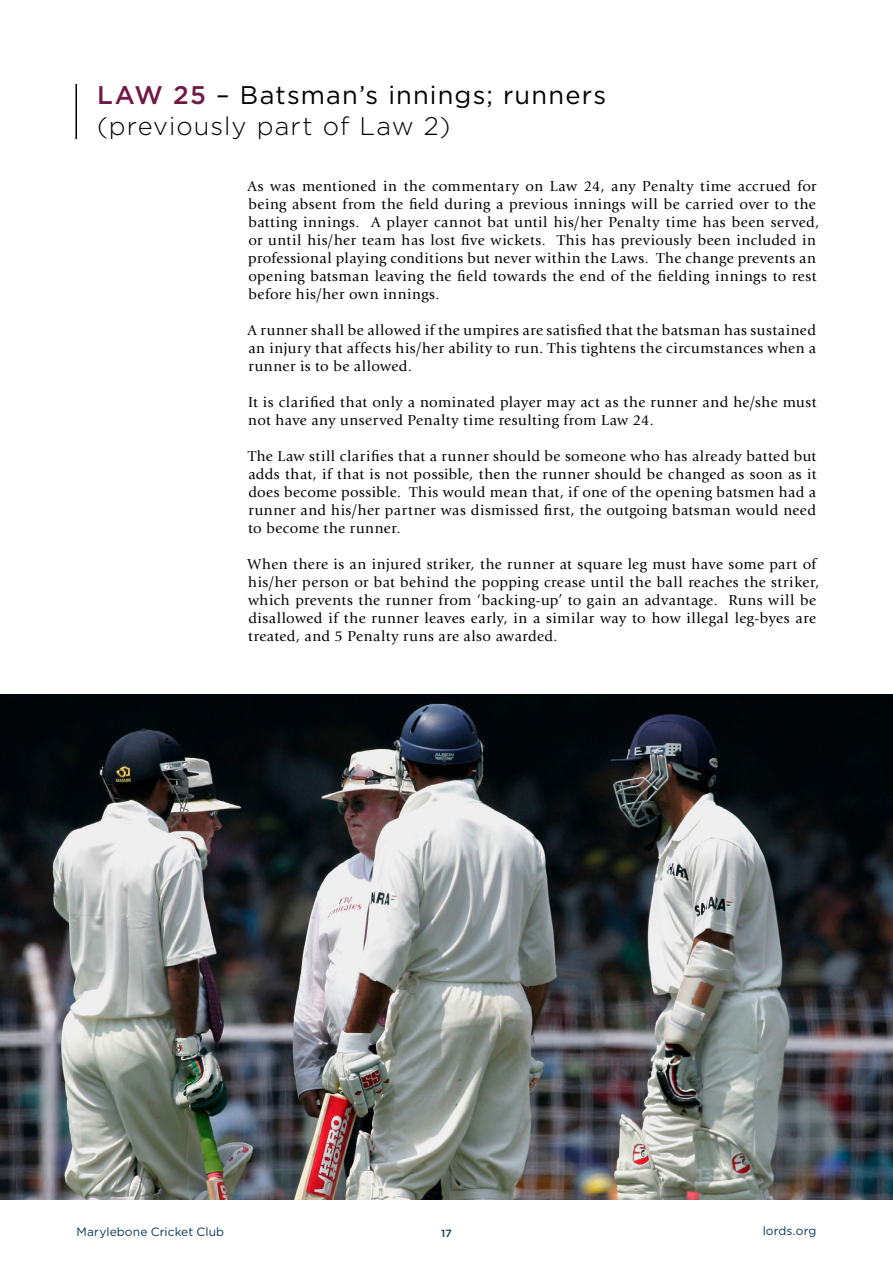
<style>
.page{position:relative;width:893px;height:1263px;background:#fff}
.page>*{position:absolute;margin:0;border:0;box-sizing:border-box;transform-origin:0 0}
.t1{font:25.5px/30.6px "Gotham";letter-spacing:.045em;color:#000}
.t2{font:15px/18px "Giovanni Std";letter-spacing:.035em;color:#000}
.t3{font:12px "Gotham";letter-spacing:.005em;color:#063957}
.t4{font:500 10.5px "Gotham";color:#063957}
.s1{font-weight:500;color:#711945}
.s2{font-weight:300}
</style>
<div class="page">
<hr style="left:75px;top:84px;width:2px;height:55px;background:#000">
<img style="left:0;top:694px;width:893px;height:505px">
<h1 class="t1" style="left:97px;top:80px;width:510px"><span class="s1">LAW 25</span> – Batsman’s innings; runners <span class="s2">(previously part of Law 2)</span></h1>
<p class="t2" style="left:247px;top:177px;width:573px">As was mentioned in the commentary on Law 24, any Penalty time accrued for being absent from the field during a previous innings will be carried over to the batting innings. A player cannot bat until his/her Penalty time has been served, or until his/her team has lost five wickets. This has previously been included in professional playing conditions but never within the Laws. The change prevents an opening batsman leaving the field towards the end of the fielding innings to rest before his/her own innings.</p>
<p class="t2" style="left:247px;top:321px;width:570px;text-align:justify">A runner shall be allowed if the umpires are satisfied that the batsman has sustained an injury that affects his/her ability to run. This tightens the circumstances when a runner is to be allowed.</p>
<p class="t2" style="left:248px;top:393px;width:570px">It is clarified that only a nominated player may act as the runner and he/she must not have any unserved Penalty time resulting from Law 24.</p>
<p class="t2" style="left:248px;top:447px;width:570px;text-align:justify">The Law still clarifies that a runner should be someone who has already batted but adds that, if that is not possible, then the runner should be changed as soon as it does become possible. This would mean that, if one of the opening batsmen had a runner and his/her partner was dismissed first, the outgoing batsman would need to become the runner.</p>
<p class="t2" style="left:248px;top:555px;width:573px">When there is an injured striker, the runner at square leg must have some part of his/her person or bat behind the popping crease until the ball reaches the striker, which prevents the runner from ‘backing-up’ to gain an advantage. Runs will be disallowed if the runner leaves early, in a similar way to how illegal leg-byes are treated, and 5 Penalty runs are also awarded.</p>
<p class="t3" style="left:77px;top:1224px;width:149px">Marylebone Cricket Club</p>
<p class="t4" style="left:441px;top:1227px;width:12px">17</p>
<p class="t3" style="left:763px;top:1223px;width:55px">lords.org</p>
</div>
